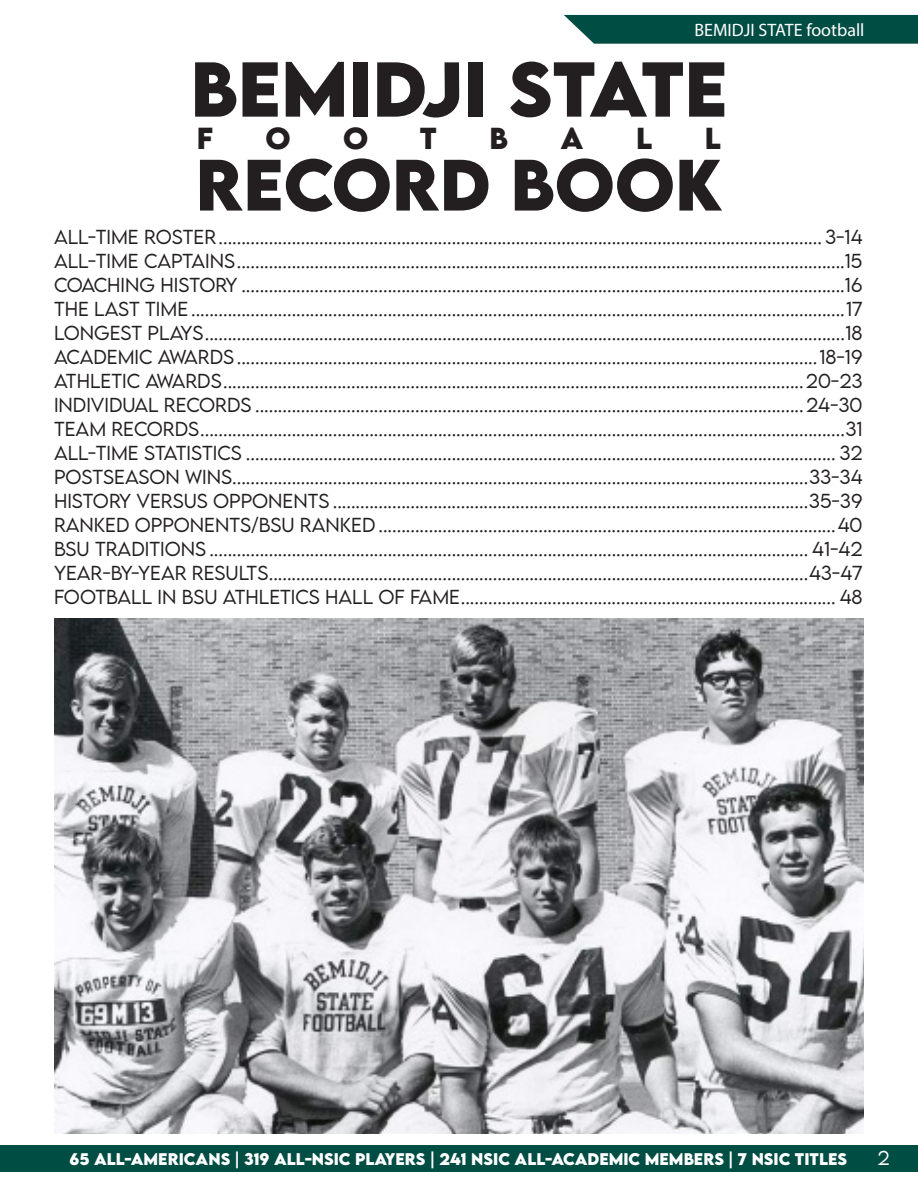
<style>
.page{position:relative;width:918px;height:1188px;background:#fff}
.page>*{position:absolute;margin:0;border:0;box-sizing:border-box;transform-origin:0 0}
.t1{font:700 69px "LEMONMILK";color:#231f20}
.t2{font:700 64.5px "LEMONMILK";color:#231f20}
.t3{font:700 27px "LEMONMILK";color:#231f20}
.t4{font:300 18px "LEMONMILK";color:#231f20}
.t5{font:18px "Myriad Pro";color:#fff}
.t6{font:300 18px "LEMONMILK";color:#fff}
.t7{font:700 15px "LEMONMILK";color:#fff}
</style>
<div class="page">
<div style="left:0;top:1145px;width:918px;height:27px;background:#004d44"></div>
<svg style="left:564px;top:15px;width:354px;height:29px;background:#0d564e"></svg>
<img style="left:54px;top:618px;width:810px;height:516px">
<p class="t5" style="left:695px;top:19px;width:172px">BEMIDJI STATE football</p>
<p class="t1" style="left:190px;top:42px;width:539px">BEMIDJI STATE</p>
<p class="t3" style="left:197px;top:120px;width:18px">F</p>
<p class="t3" style="left:265px;top:120px;width:27px">O</p>
<p class="t3" style="left:343px;top:120px;width:27px">O</p>
<p class="t3" style="left:420px;top:120px;width:18px">T</p>
<p class="t3" style="left:490px;top:120px;width:18px">B</p>
<p class="t3" style="left:560px;top:120px;width:25px">A</p>
<p class="t3" style="left:636px;top:120px;width:18px">L</p>
<p class="t3" style="left:705px;top:120px;width:18px">L</p>
<p class="t2" style="left:196px;top:141px;width:528px">RECORD BOOK</p>
<p class="t4" style="left:54px;top:225px;width:810px">ALL-TIME ROSTER.................................................................................................................................... 3-14</p>
<p class="t4" style="left:54px;top:249px;width:810px">ALL-TIME CAPTAINS.....................................................................................................................................15</p>
<p class="t4" style="left:54px;top:273px;width:810px">COACHING HISTORY ....................................................................................................................................16</p>
<p class="t4" style="left:54px;top:297px;width:810px">THE LAST TIME ...............................................................................................................................................17</p>
<p class="t4" style="left:54px;top:321px;width:810px">LONGEST PLAYS............................................................................................................................................18</p>
<p class="t4" style="left:54px;top:345px;width:810px">ACADEMIC AWARDS...............................................................................................................................18-19</p>
<p class="t4" style="left:54px;top:369px;width:810px">ATHLETIC AWARDS...............................................................................................................................20-23</p>
<p class="t4" style="left:54px;top:393px;width:810px">INDIVIDUAL RECORDS ........................................................................................................................24-30</p>
<p class="t4" style="left:54px;top:417px;width:810px">TEAM RECORDS.............................................................................................................................................31</p>
<p class="t4" style="left:54px;top:441px;width:810px">ALL-TIME STATISTICS ................................................................................................................................. 32</p>
<p class="t4" style="left:54px;top:465px;width:810px">POSTSEASON WINS..............................................................................................................................33-34</p>
<p class="t4" style="left:54px;top:489px;width:810px">HISTORY VERSUS OPPONENTS ........................................................................................................35-39</p>
<p class="t4" style="left:54px;top:513px;width:810px">RANKED OPPONENTS/BSU RANKED ....................................................................................................40</p>
<p class="t4" style="left:54px;top:537px;width:810px">BSU TRADITIONS ................................................................................................................................... 41-42</p>
<p class="t4" style="left:54px;top:561px;width:810px">YEAR-BY-YEAR RESULTS......................................................................................................................43-47</p>
<p class="t4" style="left:54px;top:585px;width:810px">FOOTBALL IN BSU ATHLETICS HALL OF FAME.................................................................................. 48</p>
<p class="t7" style="left:69px;top:1149px;width:779px">65 ALL-AMERICANS | 319 ALL-NSIC PLAYERS | 241 NSIC ALL-ACADEMIC MEMBERS | 7 NSIC TITLES</p>
<p class="t6" style="left:877px;top:1147px;width:14px">2</p>
</div>
